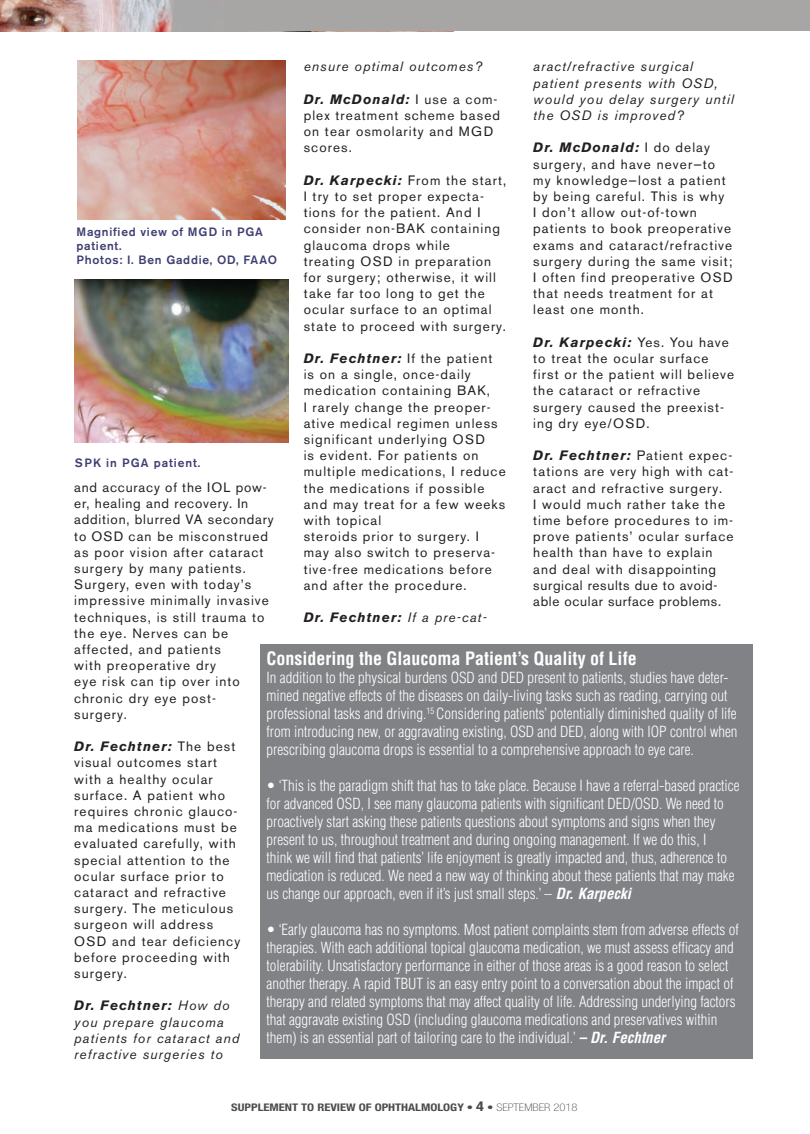
<style>
.page{position:relative;width:810px;height:1134px;background:#fff}
.page>*{position:absolute;margin:0;border:0;box-sizing:border-box;transform-origin:0 0}
.t1{font:700 condensed 18px "Helvetica";color:#fff}
.t2{font:300 condensed 15px/18px "Helvetica";color:#fff}
.t3{font:13.5px/16.2px "Akzidenz Grotesk BE";letter-spacing:.08em;color:#231f20}
.t4{font:italic 13.5px/16.2px "Akzidenz Grotesk BE";letter-spacing:.08em;color:#231f20}
.t5{font:italic 700 13.5px "Akzidenz Grotesk BE";letter-spacing:.08em;color:#231f20}
.t6{font:500 12px/14.4px "Akzidenz Grotesk BE";letter-spacing:.06em;color:#3f3e74}
.t7{font:500 12px "Akzidenz Grotesk BE";letter-spacing:.08em;color:#3f3e74}
.t8{font:700 condensed 10.5px "Helvetica Neue";color:#4b4c4d;scale:1.2 1}
.s1{font-weight:700;font-style:italic}
.s2{font-weight:400}
.s3{font-weight:700}
.s4{font-size:13.5px}
.s5{font-weight:100}
</style>
<div class="page">
<div style="left:260px;top:644px;width:493px;height:414px;background:#808285"></div>
<div style="left:0;top:0;width:810px;height:31px;background:#a8a6a5"></div>
<img style="left:0;top:0;width:173px;height:31px">
<img style="left:78px;top:61px;width:208px;height:158px">
<img style="left:75px;top:280px;width:214px;height:162px">
<p class="t4" style="left:533px;top:60px;width:202px">aract/refractive surgical patient presents with OSD, would you delay surgery until the OSD is improved?</p>
<p class="t3" style="left:533px;top:141px;width:201px"><span class="s1">Dr. McDonald:</span> I do delay surgery, and have never—to my knowledge—lost a patient by being careful. This is why<br>I don’t allow out-of-town patients to book preoperative exams and cataract/refractive surgery during the same visit;<br>I often find preoperative OSD that needs treatment for at least one month.</p>
<p class="t3" style="left:533px;top:335px;width:203px"><span class="s1">Dr. Karpecki:</span> Yes. You have to treat the ocular surface first or the patient will believe the cataract or refractive surgery caused the preexist&shy;ing dry eye/OSD.</p>
<p class="t3" style="left:533px;top:449px;width:202px"><span class="s1">Dr. Fechtner:</span> Patient expec&shy;tations are very high with cat&shy;aract and refractive surgery.<br>I would much rather take the time before procedures to im&shy;prove patients’ ocular surface health than have to explain and deal with disappointing surgical results due to avoid&shy;able ocular surface problems.</p>
<p class="t4" style="left:304px;top:60px;width:179px">ensure optimal outcomes?</p>
<p class="t3" style="left:304px;top:92px;width:198px"><span class="s1">Dr. McDonald:</span> I use a com&shy;plex treatment scheme based on tear osmolarity and MGD scores.</p>
<p class="t3" style="left:304px;top:173px;width:204px"><span class="s1">Dr. Karpecki:</span> From the start,<br>I try to set proper expecta&shy;tions for the patient. And I consider non-BAK containing glaucoma drops while<br>treating OSD in preparation for surgery; otherwise, it will take far too long to get the ocular surface to an optimal state to proceed with surgery.</p>
<p class="t3" style="left:304px;top:352px;width:204px"><span class="s1">Dr. Fechtner:</span> If the patient is on a single, once-daily medication containing BAK,<br>I rarely change the preoper&shy;ative medical regimen unless significant underlying OSD<br>is evident. For patients on multiple medications, I reduce the medications if possible and may treat for a few weeks with topical<br>steroids prior to surgery. I may also switch to preserva&shy;tive-free medications before and after the procedure.</p>
<p class="t5" style="left:304px;top:613px;width:184px">Dr. Fechtner: <span class="s2">If a pre-cat-</span></p>
<p class="t6" style="left:77px;top:225px;width:202px">Magnified view of MGD in PGA patient.<br>Photos: I. Ben Gaddie, OD, FAAO</p>
<p class="t7" style="left:75px;top:458px;width:127px">SPK in PGA patient.</p>
<p class="t3" style="left:74px;top:481px;width:201px">and accuracy of the IOL pow&shy;er, healing and recovery. In addition, blurred VA secondary to OSD can be misconstrued as poor vision after cataract surgery by many patients.<br>Surgery, even with today’s impressive minimally invasive techniques, is still trauma to the eye. Nerves can be affected, and patients<br>with preoperative dry<br>eye risk can tip over into chronic dry eye post-<br>surgery.</p>
<p class="t3" style="left:74px;top:740px;width:168px"><span class="s1">Dr. Fechtner:</span> The best visual outcomes start with a healthy ocular surface. A patient who requires chronic glauco&shy;ma medications must be evaluated carefully, with special attention to the ocular surface prior to cataract and refractive surgery. The meticulous surgeon will address<br>OSD and tear deficiency before proceeding with surgery.</p>
<p class="t4" style="left:74px;top:999px;width:167px"><span class="s3">Dr. Fechtner:</span> How do you prepare glaucoma patients for cataract and refractive surgeries to</p>
<h1 class="t1" style="left:267px;top:651px;width:372px">Considering the Glaucoma Patient’s Quality of Life</h1>
<p class="t2" style="left:267px;top:670px;width:472px">In addition to the physical burdens OSD and DED present to patients, studies have deter&shy;mined negative effects of the diseases on daily-living tasks such as reading, carrying out professional tasks and driving.<sup>15</sup> Considering patients’ potentially diminished quality of life from introducing new, or aggravating existing, OSD and DED, along with IOP control when prescribing glaucoma drops is essential to a comprehensive approach to eye care.</p>
<p class="t2" style="left:267px;top:778px;width:475px">• ‘This is the paradigm shift that has to take place. Because I have a referral-based practice for advanced OSD, I see many glaucoma patients with significant DED/OSD. We need to proactively start asking these patients questions about symptoms and signs when they present to us, throughout treatment and during ongoing management. If we do this, I<br>think we will find that patients’ life enjoyment is greatly impacted and, thus, adherence to medication is reduced. We need a new way of thinking about these patients that may make us change our approach, even if it’s just small steps.’ – <span class="s1">Dr. Karpecki</span></p>
<p class="t2" style="left:267px;top:922px;width:474px">• ‘Early glaucoma has no symptoms. Most patient complaints stem from adverse effects of therapies. With each additional topical glaucoma medication, we must assess efficacy and tolerability. Unsatisfactory performance in either of those areas is a good reason to select another therapy. A rapid TBUT is an easy entry point to a conversation about the impact of therapy and related symptoms that may affect quality of life. Addressing underlying factors that aggravate existing OSD (including glaucoma medications and preservatives within them) is an essential part of tailoring care to the individual.’ <span class="s1">– Dr. Fechtner</span></p>
<p class="t8" style="left:231px;top:1103px;width:290px">SUPPLEMENT TO REVIEW OF OPHTHALMOLOGY • <span class="s4">4</span> • <span class="s5">SEPTEMBER 2018</span></p>
</div>
